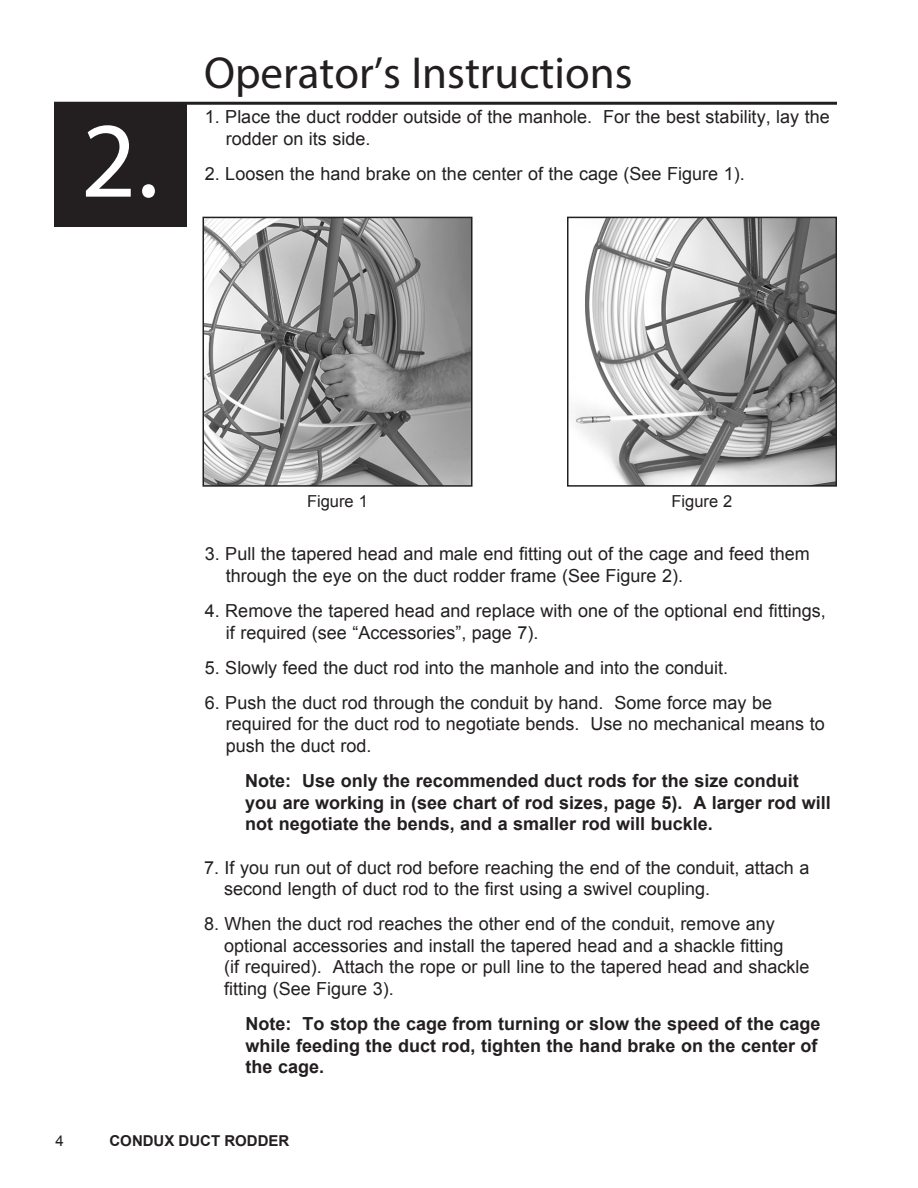
<style>
.page{position:relative;width:918px;height:1188px;background:#fff}
.page>*{position:absolute;margin:0;border:0;box-sizing:border-box;transform-origin:0 0}
.t1{font:108px "Myriad Pro";color:#fff}
.Headers{font:45px "Myriad Pro";color:#231f20}
.t2{font:18px/21.6px "Arial";color:#231f20}
.caution_warning{font:700 18px/21.6px "Arial";color:#231f20}
.Manual{font:16.5px "Arial";color:#231f20}
.t3{font:700 15px "Arial";color:#231f20}
.t4{font:15px "Arial";color:#231f20}
</style>
<div class="page">
<div style="left:54px;top:103px;width:132px;height:124px;background:#231f20"></div>
<hr style="left:54px;top:102px;width:783px;height:3px;background:#231f20">
<img style="left:206px;top:220px;width:264px;height:264px">
<div style="left:203px;top:217px;width:270px;height:270px;border:2px solid #231f20"></div>
<img style="left:572px;top:220px;width:262px;height:264px">
<div style="left:567px;top:217px;width:270px;height:270px;border:2px solid #231f20"></div>
<p class="t1" style="left:81px;top:94px;width:79px">2.</p>
<p class="Headers" style="left:204px;top:45px;width:430px">Operator’s Instructions</p>
<p class="t2" style="left:226px;top:106px;width:605px;text-indent:-21px">1. Place the duct rodder outside of the manhole. For the best stability, lay the rodder on its side.</p>
<p class="t2" style="left:205px;top:163px;width:541px">2. Loosen the hand brake on the center of the cage (See Figure 1).</p>
<p class="Manual" style="left:307px;top:491px;width:62px">Figure 1</p>
<p class="Manual" style="left:672px;top:491px;width:62px">Figure 2</p>
<p class="t2" style="left:226px;top:543px;width:585px;text-indent:-21px">3. Pull the tapered head and male end fitting out of the cage and feed them through the eye on the duct rodder frame (See Figure 2).</p>
<p class="t2" style="left:226px;top:600px;width:601px;text-indent:-21px">4. Remove the tapered head and replace with one of the optional end fittings, if required (see “Accessories”, page 7).</p>
<p class="t2" style="left:205px;top:657px;width:525px">5. Slowly feed the duct rod into the manhole and into the conduit.</p>
<p class="t2" style="left:226px;top:692px;width:600px;text-indent:-21px">6. Push the duct rod through the conduit by hand. Some force may be required for the duct rod to negotiate bends. Use no mechanical means to push the duct rod.</p>
<p class="caution_warning" style="left:245px;top:771px;width:587px">Note: Use only the recommended duct rods for the size conduit you are working in (see chart of rod sizes, page 5). A larger rod will not negotiate the bends, and a smaller rod will buckle.</p>
<p class="t2" style="left:224px;top:857px;width:587px;text-indent:-20px">7. If you run out of duct rod before reaching the end of the conduit, attach a second length of duct rod to the first using a swivel coupling.</p>
<p class="t2" style="left:224px;top:913px;width:587px;text-indent:-20px">8. When the duct rod reaches the other end of the conduit, remove any optional accessories and install the tapered head and a shackle fitting<br>(if required). Attach the rope or pull line to the tapered head and shackle fitting (See Figure 3).</p>
<p class="caution_warning" style="left:246px;top:1014px;width:577px">Note: To stop the cage from turning or slow the speed of the cage while feeding the duct rod, tighten the hand brake on the center of the cage.</p>
<p class="t4" style="left:56px;top:1131px;width:10px">4</p>
<p class="t3" style="left:110px;top:1131px;width:181px">CONDUX DUCT RODDER</p>
</div>
